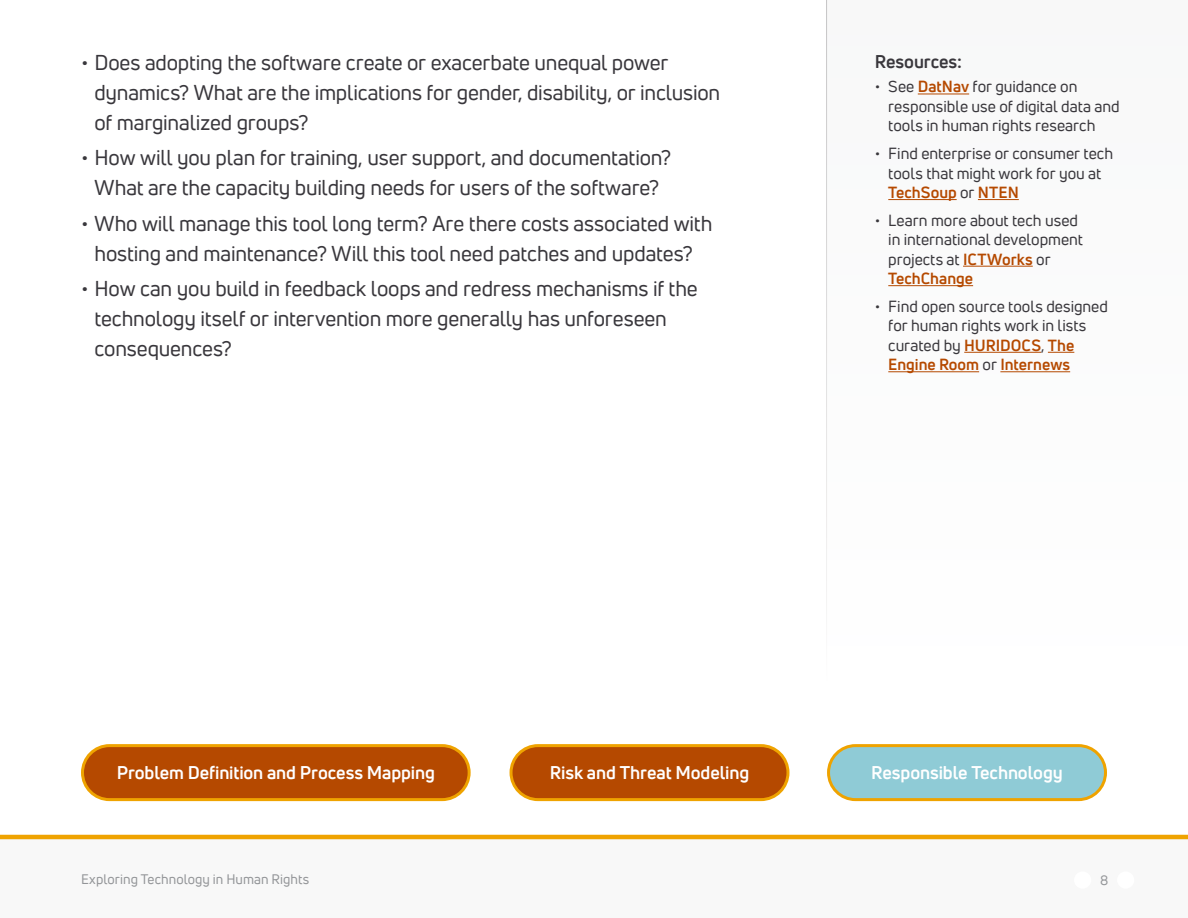
<style>
.page{position:relative;width:1188px;height:918px;background:#fff}
.page>*{position:absolute;margin:0;border:0;box-sizing:border-box;transform-origin:0 0}
.Bullets_points_-_pro{font:21px/30px "Uni Neue";letter-spacing:-.01em;color:#39373c}
.t1{font:700 18px "Uni Neue";letter-spacing:-.005em;color:#fff}
.t2{font:700 18px "Uni Neue";color:#39373c}
.Sidebar_tips{font:15.75px/19.5px "Uni Neue";color:#39373c}
.t3{font:13.5px "Uni Neue";letter-spacing:.005em;color:#939598}
.s1{font-weight:700;color:#b54900}
</style>
<div class="page">
<div style="left:826px;top:0;width:362px;height:686px;background:#fbfbfb"></div>
<hr style="left:826px;top:0;width:1px;height:686px;background:#fff">
<div style="left:0;top:838px;width:1188px;height:80px;background:#f8f8f8"></div>
<hr style="left:0;top:835px;width:1188px;height:4px;background:#efa300">
<hr style="left:918px;top:94px;width:51px;height:1px;background:#b54900">
<hr style="left:888px;top:199px;width:69px;height:1px;background:#b54900">
<hr style="left:978px;top:199px;width:41px;height:1px;background:#b54900">
<hr style="left:963px;top:266px;width:70px;height:1px;background:#b54900">
<hr style="left:888px;top:285px;width:85px;height:1px;background:#b54900">
<hr style="left:964px;top:352px;width:77px;height:1px;background:#b54900">
<svg style="left:1048px;top:352px;width:26px;height:1px"></svg>
<hr style="left:888px;top:371px;width:91px;height:1px;background:#b54900">
<hr style="left:1000px;top:371px;width:70px;height:1px;background:#b54900">
<div style="left:82px;top:746px;width:387px;height:54px;background:#b54900;border-radius:27px"></div>
<div style="left:81px;top:744px;width:390px;height:57px;border:3px solid #efa300;border-radius:27px"></div>
<div style="left:511px;top:746px;width:277px;height:54px;background:#b54900;border-radius:27px"></div>
<div style="left:510px;top:744px;width:279px;height:57px;border:3px solid #efa300;border-radius:27px"></div>
<div style="left:829px;top:746px;width:276px;height:54px;background:#8fcbd6;border-radius:27px"></div>
<div style="left:827px;top:744px;width:280px;height:57px;border:3px solid #efa300;border-radius:27px"></div>
<div style="left:1074px;top:871px;width:17px;height:18px;background:#fff;border-radius:50%"></div>
<div style="left:1117px;top:871px;width:17px;height:18px;background:#fff;border-radius:50%"></div>
<p class="Bullets_points_-_pro" style="left:94px;top:47px;width:627px;text-indent:-14px">• Does adopting the software create or exacerbate unequal power dynamics? What are the implications for gender, disability, or inclusion of marginalized groups?</p>
<p class="Bullets_points_-_pro" style="left:81px;top:142px;width:592px;text-align:center">• How will you plan for training, user support, and documentation?<br>What are the capacity building needs for users of the software?</p>
<p class="Bullets_points_-_pro" style="left:81px;top:208px;width:633px;text-align:center">• Who will manage this tool long term? Are there costs associated with hosting and maintenance? Will this tool need patches and updates?</p>
<p class="Bullets_points_-_pro" style="left:94px;top:273px;width:605px;text-indent:-14px">• How can you build in feedback loops and redress mechanisms if the technology itself or intervention more generally has unforeseen consequences?</p>
<h3 class="t2" style="left:875px;top:50px;width:89px">Resources:</h3>
<p class="Sidebar_tips" style="left:888px;top:77px;width:233px;text-indent:-14px">• See <span class="s1">DatNav</span> for guidance on responsible use of digital data and tools in human rights research</p>
<p class="Sidebar_tips" style="left:888px;top:143px;width:226px;text-indent:-14px">• Find enterprise or consumer tech tools that might work for you at<br><span class="s1">TechSoup</span> or <span class="s1">NTEN</span></p>
<p class="Sidebar_tips" style="left:888px;top:210px;width:196px;text-indent:-14px">• Learn more about tech used in international development projects at <span class="s1">ICTWorks</span> or<br><span class="s1">TechChange</span></p>
<p class="Sidebar_tips" style="left:888px;top:296px;width:221px;text-indent:-14px">• Find open source tools designed for human rights work in lists curated by <span class="s1">HURIDOCS</span>, <span class="s1">The<br>Engine Room</span> or <span class="s1">Internews</span></p>
<p class="t1" style="left:117px;top:762px;width:320px">Problem Definition and Process Mapping</p>
<p class="t1" style="left:550px;top:762px;width:201px">Risk and Threat Modeling</p>
<p class="t1" style="left:871px;top:762px;width:193px">Responsible Technology</p>
<p class="t3" style="left:81px;top:870px;width:230px">Exploring Technology in Human Rights</p>
<p class="t3" style="left:1100px;top:871px;width:10px">8</p>
</div>
